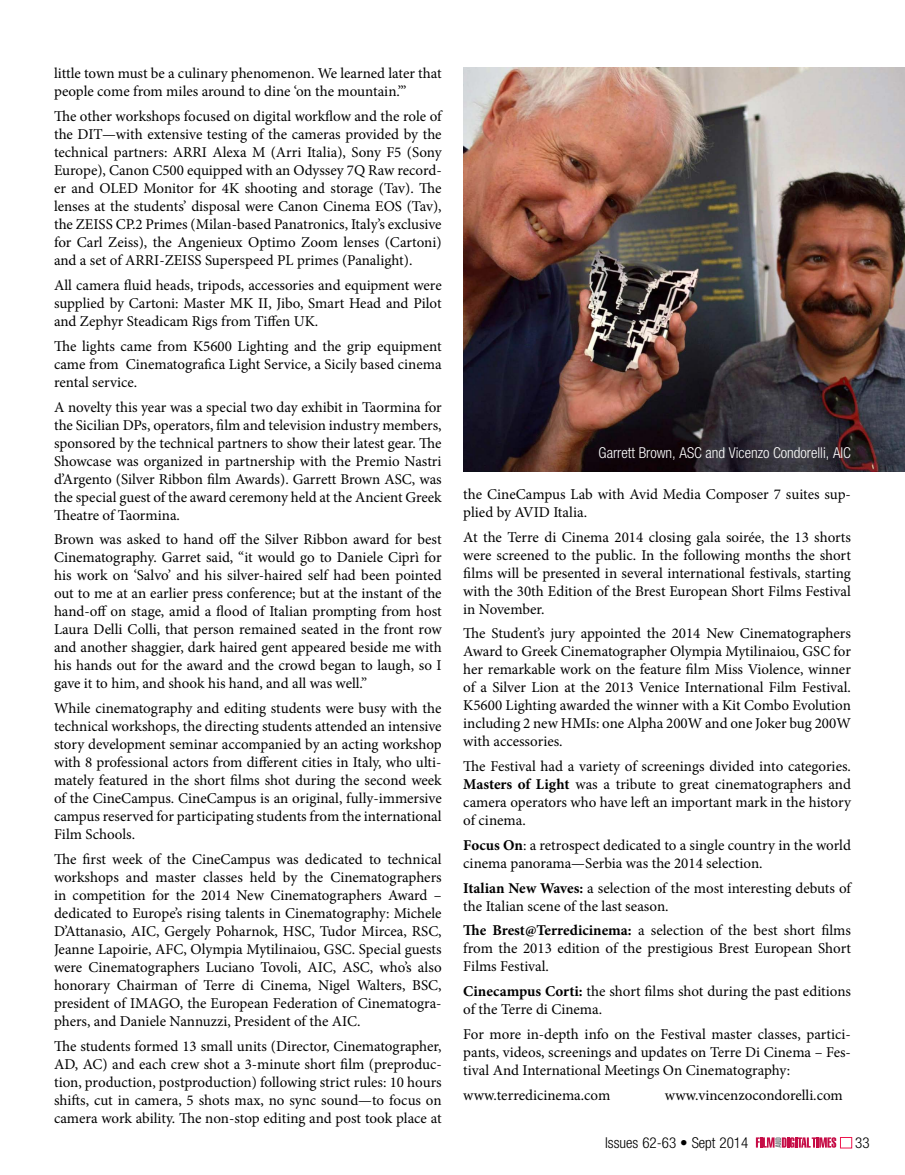
<style>
.page{position:relative;width:905px;height:1175px;background:#fff}
.page>*{position:absolute;margin:0;border:0;box-sizing:border-box;transform-origin:0 0}
.t1{font:15px/18px "Minion Pro";color:#000;text-align:justify}
.t2{font:300 condensed 15px "Helvetica Neue LT Std";color:#fff}
.t3{font:300 condensed 15px "Helvetica Neue LT Std";color:#000}
.s1{font-weight:700}
</style>
<div class="page">
<svg style="left:755px;top:1137px;width:81px;height:10px"></svg>
<div style="left:840px;top:1137px;width:11px;height:11px;border:1px solid #ed174e"></div>
<img style="left:463px;top:68px;width:441px;height:404px">
<p class="t1" style="left:54px;top:65px;width:389px">little town must be a culinary phenomenon. We learned later that people come from miles around to dine ‘on the mountain.’”</p>
<p class="t1" style="left:54px;top:107px;width:389px">The other workshops focused on digital workflow and the role of the DIT—with extensive testing of the cameras provided by the technical partners: ARRI Alexa M (Arri Italia), Sony F5 (Sony Europe), Canon C500 equipped with an Odyssey 7Q Raw record&shy;er and OLED Monitor for 4K shooting and storage (Tav). The lenses at the students’ disposal were Canon Cinema EOS (Tav), the ZEISS CP.2 Primes (Milan-based Panatronics, Italy’s exclusive for Carl Zeiss), the Angenieux Optimo Zoom lenses (Cartoni) and a set of ARRI-ZEISS Superspeed PL primes (Panalight).</p>
<p class="t1" style="left:54px;top:276px;width:389px">All camera fluid heads, tripods, accessories and equipment were supplied by Cartoni: Master MK II, Jibo, Smart Head and Pilot and Zephyr Steadicam Rigs from Tiffen UK.</p>
<p class="t1" style="left:54px;top:337px;width:389px">The lights came from K5600 Lighting and the grip equipment came from Cinematografica Light Service, a Sicily based cinema rental service.</p>
<p class="t1" style="left:54px;top:398px;width:389px">A novelty this year was a special two day exhibit in Taormina for the Sicilian DPs, operators, film and television industry members, sponsored by the technical partners to show their latest gear. The Showcase was organized in partnership with the Premio Nastri d’Argento (Silver Ribbon film Awards). Garrett Brown ASC, was the special guest of the award ceremony held at the Ancient Greek Theatre of Taormina.</p>
<p class="t1" style="left:54px;top:530px;width:389px">Brown was asked to hand off the Silver Ribbon award for best Cinematography. Garret said, “it would go to Daniele Ciprì for his work on ‘Salvo’ and his silver-haired self had been pointed out to me at an earlier press conference; but at the instant of the hand-off on stage, amid a flood of Italian prompting from host Laura Delli Colli, that person remained seated in the front row and another shaggier, dark haired gent appeared beside me with his hands out for the award and the crowd began to laugh, so I gave it to him, and shook his hand, and all was well.”</p>
<p class="t1" style="left:54px;top:699px;width:389px">While cinematography and editing students were busy with the technical workshops, the directing students attended an intensive story development seminar accompanied by an acting workshop with 8 professional actors from different cities in Italy, who ulti&shy;mately featured in the short films shot during the second week of the CineCampus. CineCampus is an original, fully-immersive campus reserved for participating students from the international Film Schools.</p>
<p class="t1" style="left:54px;top:850px;width:389px">The first week of the CineCampus was dedicated to technical workshops and master classes held by the Cinematographers in competition for the 2014 New Cinematographers Award – dedicated to Europe’s rising talents in Cinematography: Michele D’Attanasio, AIC, Gergely Poharnok, HSC, Tudor Mircea, RSC, Jeanne Lapoirie, AFC, Olympia Mytilinaiou, GSC. Special guests were Cinematographers Luciano Tovoli, AIC, ASC, who’s also honorary Chairman of Terre di Cinema, Nigel Walters, BSC, president of IMAGO, the European Federation of Cinematogra&shy;phers, and Daniele Nannuzzi, President of the AIC.</p>
<p class="t1" style="left:54px;top:1037px;width:389px">The students formed 13 small units (Director, Cinematographer, AD, AC) and each crew shot a 3-minute short film (preproduc&shy;tion, production, postproduction) following strict rules: 10 hours shifts, cut in camera, 5 shots max, no sync sound—to focus on camera work ability. The non-stop editing and post took place at</p>
<p class="t2" style="left:598px;top:443px;width:254px">Garrett Brown, ASC and Vicenzo Condorelli, AIC</p>
<p class="t1" style="left:463px;top:485px;width:389px">the CineCampus Lab with Avid Media Composer 7 suites sup&shy;plied by AVID Italia.</p>
<p class="t1" style="left:463px;top:528px;width:389px">At the Terre di Cinema 2014 closing gala soirée, the 13 shorts were screened to the public. In the following months the short films will be presented in several international festivals, starting with the 30th Edition of the Brest European Short Films Festival in November.</p>
<p class="t1" style="left:463px;top:624px;width:389px">The Student’s jury appointed the 2014 New Cinematographers Award to Greek Cinematographer Olympia Mytilinaiou, GSC for her remarkable work on the feature film Miss Violence, winner of a Silver Lion at the 2013 Venice International Film Festival.<br>K5600 Lighting awarded the winner with a Kit Combo Evolution including 2 new HMIs: one Alpha 200W and one Joker bug 200W with accessories.</p>
<p class="t1" style="left:463px;top:757px;width:389px">The Festival had a variety of screenings divided into categories.<br><span class="s1">Masters of Light</span> was a tribute to great cinematographers and camera operators who have left an important mark in the history of cinema.</p>
<p class="t1" style="left:463px;top:836px;width:389px"><span class="s1">Focus On</span>: a retrospect dedicated to a single country in the world cinema panorama—Serbia was the 2014 selection.</p>
<p class="t1" style="left:463px;top:879px;width:389px"><span class="s1">Italian New Waves:</span> a selection of the most interesting debuts of the Italian scene of the last season.</p>
<p class="t1" style="left:463px;top:921px;width:389px"><span class="s1">The Brest@Terredicinema:</span> a selection of the best short films from the 2013 edition of the prestigious Brest European Short Films Festival.</p>
<p class="t1" style="left:463px;top:982px;width:389px"><span class="s1">Cinecampus Corti:</span> the short films shot during the past editions of the Terre di Cinema.</p>
<p class="t1" style="left:463px;top:1025px;width:389px">For more in-depth info on the Festival master classes, partici&shy;pants, videos, screenings and updates on Terre Di Cinema – Fes&shy;tival And International Meetings On Cinematography:</p>
<p class="t1" style="left:463px;top:1086px;width:149px">www.terredicinema.com</p>
<p class="t1" style="left:665px;top:1086px;width:179px">www.vincenzocondorelli.com</p>
<p class="t3" style="left:605px;top:1134px;width:145px">Issues 62-63 • Sept 2014</p>
<p class="t3" style="left:855px;top:1134px;width:16px">33</p>
</div>
